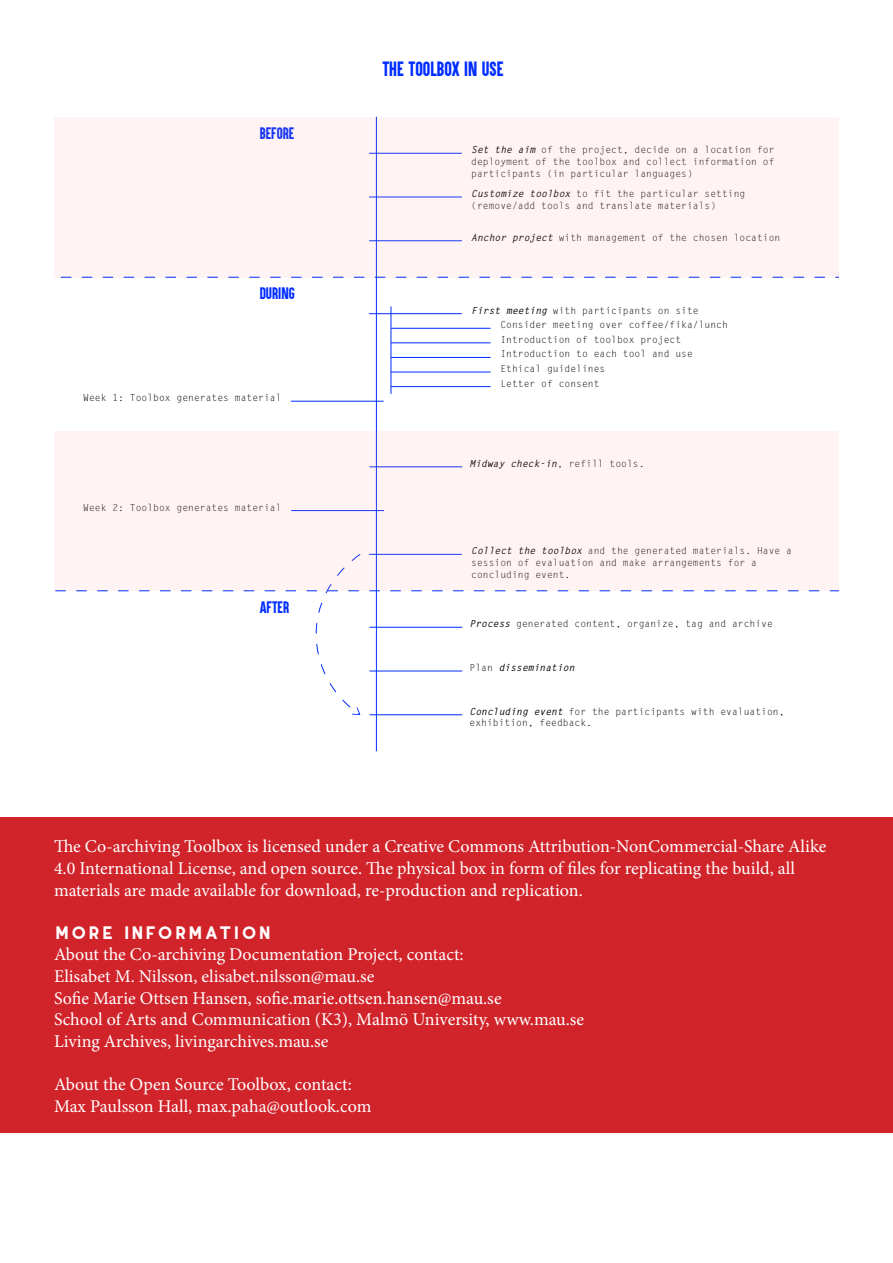
<style>
.page{position:relative;width:893px;height:1263px;background:#fff}
.page>*{position:absolute;margin:0;border:0;box-sizing:border-box;transform-origin:0 0}
.t1{font:18px/21.6px "Minion Pro";color:#fff}
.t2{font:18px "Coyote Semi Bold DEMO";color:#fff}
.t3{font:17.1px "Aku&Kamu";color:#002dff}
.t4{font:13.8px "Aku&Kamu";color:#002dff}
.t5{font:9.75px/11.7px "Letter Gothic Std";color:#000}
.t6{font:italic 700 9.75px "Letter Gothic Std";color:#000}
.s1{font-weight:700;font-style:italic}
.s2{font-weight:400;font-style:normal}
</style>
<div class="page">
<div style="left:0;top:818px;width:893px;height:315px;background:#d1232a"></div>
<hr style="left:376px;top:117px;width:1px;height:634px;background:#002dff">
<hr style="left:391px;top:306px;width:1px;height:88px;background:#002dff">
<hr style="left:369px;top:313px;width:93px;height:1px;background:#002dff">
<hr style="left:391px;top:328px;width:100px;height:1px;background:#002dff">
<hr style="left:391px;top:342px;width:100px;height:1px;background:#002dff">
<hr style="left:291px;top:401px;width:93px;height:1px;background:#002dff">
<hr style="left:391px;top:357px;width:100px;height:1px;background:#002dff">
<hr style="left:391px;top:372px;width:100px;height:1px;background:#002dff">
<hr style="left:391px;top:386px;width:100px;height:1px;background:#002dff">
<div style="left:54px;top:117px;width:785px;height:160px;background:#fff4f3"></div>
<div style="left:54px;top:432px;width:785px;height:159px;background:#fff4f3"></div>
<svg style="left:55px;top:553px;width:784px;height:162px"></svg>
<svg style="left:54px;top:277px;width:785px;height:1px"></svg>
<p class="t4" style="left:260px;top:124px;width:36px">BEFORE</p>
<p class="t4" style="left:260px;top:284px;width:37px">DURING</p>
<p class="t5" style="left:83px;top:392px;width:200px">Week 1: Toolbox generates material</p>
<p class="t5" style="left:83px;top:501px;width:200px">Week 2: Toolbox generates material</p>
<p class="t4" style="left:260px;top:598px;width:31px">AFTER</p>
<p class="t3" style="left:382px;top:57px;width:123px">THE TOOLBOX IN USE</p>
<p class="t5" style="left:471px;top:144px;width:305px;text-align:justify"><span class="s1">Set the aim</span> of the project, decide on a location for deployment of the toolbox and collect information of participants (in particular languages)</p>
<p class="t5" style="left:471px;top:188px;width:276px"><span class="s1">Customize toolbox</span> to fit the particular setting (remove/add tools and translate materials)</p>
<p class="t5" style="left:471px;top:232px;width:311px"><span class="s1">Anchor project</span> with management of the chosen location</p>
<p class="t5" style="left:500px;top:303px;width:229px;line-height:14.5px;text-indent:-29px"><span class="s1">First meeting</span> with participants on site<br>Consider meeting over coffee/fika/lunch<br>Introduction of toolbox project<br>Introduction to each tool and use<br>Ethical guidelines<br>Letter of consent</p>
<p class="t6" style="left:470px;top:457px;width:176px">Midway check-in<span class="s2">, refill tools.</span></p>
<p class="t5" style="left:471px;top:545px;width:322px"><span class="s1">Collect the toolbox</span> and the generated materials. Have a session of evaluation and make arrangements for a concluding event.</p>
<p class="t5" style="left:470px;top:618px;width:305px"><span class="s1">Process</span> generated content, organize, tag and archive</p>
<p class="t6" style="left:470px;top:661px;width:106px"><span class="s2">Plan</span> dissemination</p>
<p class="t5" style="left:470px;top:706px;width:316px"><span class="s1">Concluding event</span> for the participants with evaluation, exhibition, feedback.</p>
<p class="t1" style="left:54px;top:836px;width:774px">The Co-archiving Toolbox is licensed under a Creative Commons Attribution-NonCommercial-Share Alike<br>4.0 International License, and open source. The physical box in form of files for replicating the build, all materials are made available for download, re-production and replication.</p>
<p class="t2" style="left:54px;top:919px;width:219px">MORE INFORMATION</p>
<p class="t1" style="left:54px;top:944px;width:411px">About the Co-archiving Documentation Project, contact:</p>
<p class="t1" style="left:54px;top:965px;width:322px">Elisabet M. Nilsson, elisabet.nilsson@mau.se</p>
<p class="t1" style="left:54px;top:987px;width:449px">Sofie Marie Ottsen Hansen, sofie.marie.ottsen.hansen@mau.se</p>
<p class="t1" style="left:54px;top:1009px;width:532px">School of Arts and Communication (K3), Malmö University, www.mau.se</p>
<p class="t1" style="left:54px;top:1030px;width:276px">Living Archives, livingarchives.mau.se</p>
<p class="t1" style="left:54px;top:1073px;width:299px">About the Open Source Toolbox, contact:</p>
<p class="t1" style="left:54px;top:1095px;width:319px">Max Paulsson Hall, max.paha@outlook.com</p>
</div>
